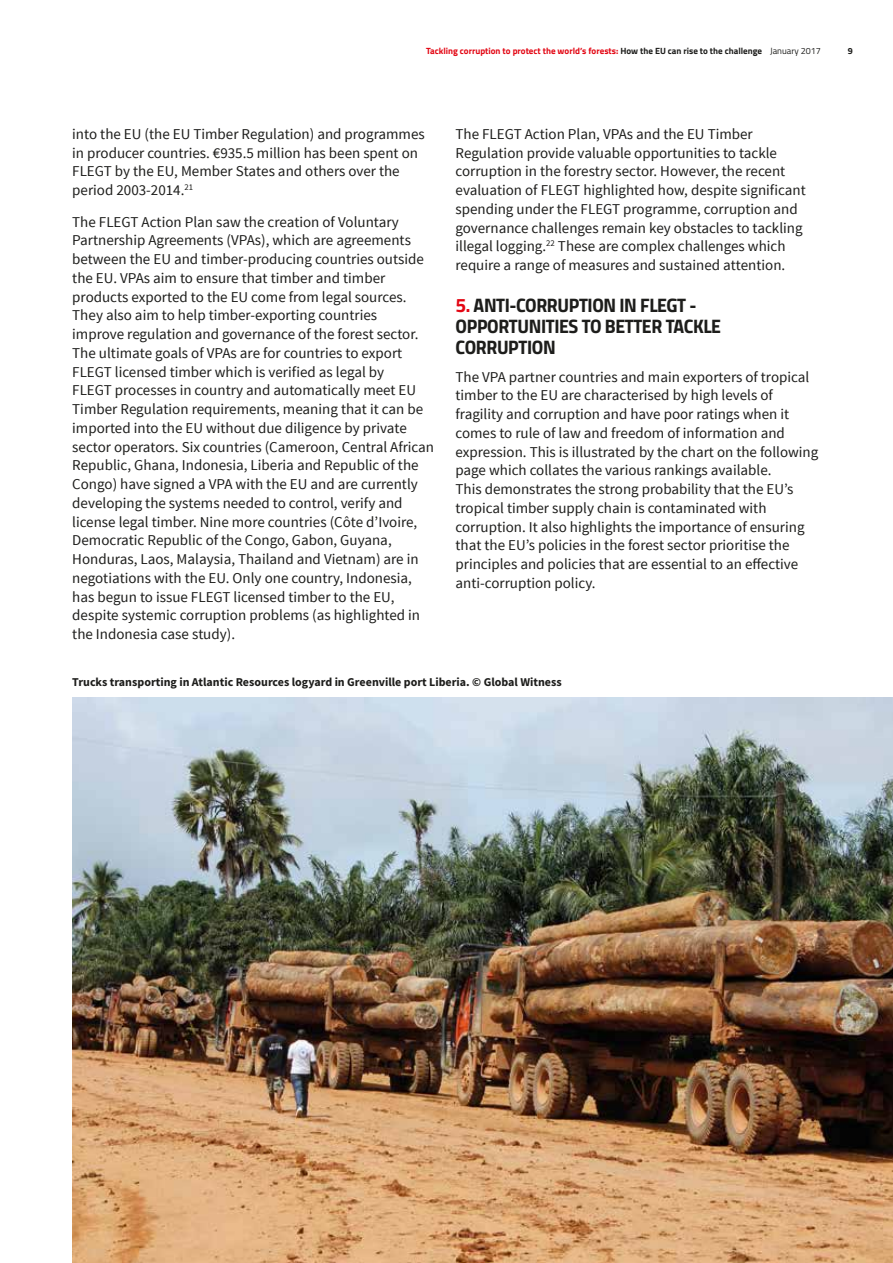
<style>
.page{position:relative;width:893px;height:1263px;background:#fff}
.page>*{position:absolute;margin:0;border:0;box-sizing:border-box;transform-origin:0 0}
.t1{font:19.5px/21px "Titillium Bold Upright";letter-spacing:-.02em;color:#1d1d1b}
.t2{font:15px/18.8px "Source Sans Pro";color:#1d1d1b}
.t3{font:700 12px "Source Sans Pro";color:#1d1d1b}
.t4{font:700 9px "Titillium";color:#e30613}
.t5{font:700 9px "Titillium";color:#1d1d1b}
.s1{color:#1d1d1b}
.s2{font-weight:400;color:#1d1d1b}
.s3{color:#e30613}
</style>
<div class="page">
<img style="left:72px;top:697px;width:821px;height:566px">
<p class="t4" style="left:426px;top:44px;width:396px">Tackling corruption to protect the world’s forests: <span class="s1">How the EU can rise to the challenge</span> <span class="s2">January 2017</span></p>
<p class="t5" style="left:848px;top:44px;width:7px">9</p>
<p class="t2" style="left:72px;top:125px;width:354px">into the EU (the EU Timber Regulation) and programmes in producer countries. €935.5 million has been spent on FLEGT by the EU, Member States and others over the period 2003-2014.<sup>21</sup></p>
<p class="t2" style="left:72px;top:212px;width:363px">The FLEGT Action Plan saw the creation of Voluntary Partnership Agreements (VPAs), which are agreements between the EU and timber-producing countries outside the EU. VPAs aim to ensure that timber and timber products exported to the EU come from legal sources.<br>They also aim to help timber-exporting countries<br>improve regulation and governance of the forest sector.<br>The ultimate goals of VPAs are for countries to export FLEGT licensed timber which is verified as legal by<br>FLEGT processes in country and automatically meet EU Timber Regulation requirements, meaning that it can be imported into the EU without due diligence by private sector operators. Six countries (Cameroon, Central African Republic, Ghana, Indonesia, Liberia and Republic of the Congo) have signed a VPA with the EU and are currently developing the systems needed to control, verify and license legal timber. Nine more countries (Côte d’Ivoire, Democratic Republic of the Congo, Gabon, Guyana, Honduras, Laos, Malaysia, Thailand and Vietnam) are in negotiations with the EU. Only one country, Indonesia, has begun to issue FLEGT licensed timber to the EU, despite systemic corruption problems (as highlighted in the Indonesia case study).</p>
<p class="t2" style="left:455px;top:125px;width:352px">The FLEGT Action Plan, VPAs and the EU Timber Regulation provide valuable opportunities to tackle corruption in the forestry sector. However, the recent evaluation of FLEGT highlighted how, despite significant spending under the FLEGT programme, corruption and governance challenges remain key obstacles to tackling illegal logging.<sup>22</sup> These are complex challenges which require a range of measures and sustained attention.</p>
<h1 class="t1" style="left:455px;top:294px;width:267px"><span class="s3">5.</span> ANTI-CORRUPTION IN FLEGT -<br>OPPORTUNITIES TO BETTER TACKLE<br>CORRUPTION</h1>
<p class="t2" style="left:455px;top:367px;width:364px">The VPA partner countries and main exporters of tropical timber to the EU are characterised by high levels of fragility and corruption and have poor ratings when it comes to rule of law and freedom of information and expression. This is illustrated by the chart on the following page which collates the various rankings available.<br>This demonstrates the strong probability that the EU’s tropical timber supply chain is contaminated with corruption. It also highlights the importance of ensuring that the EU’s policies in the forest sector prioritise the principles and policies that are essential to an effective anti-corruption policy.</p>
<p class="t3" style="left:72px;top:674px;width:491px">Trucks transporting in Atlantic Resources logyard in Greenville port Liberia. © Global Witness</p>
</div>
